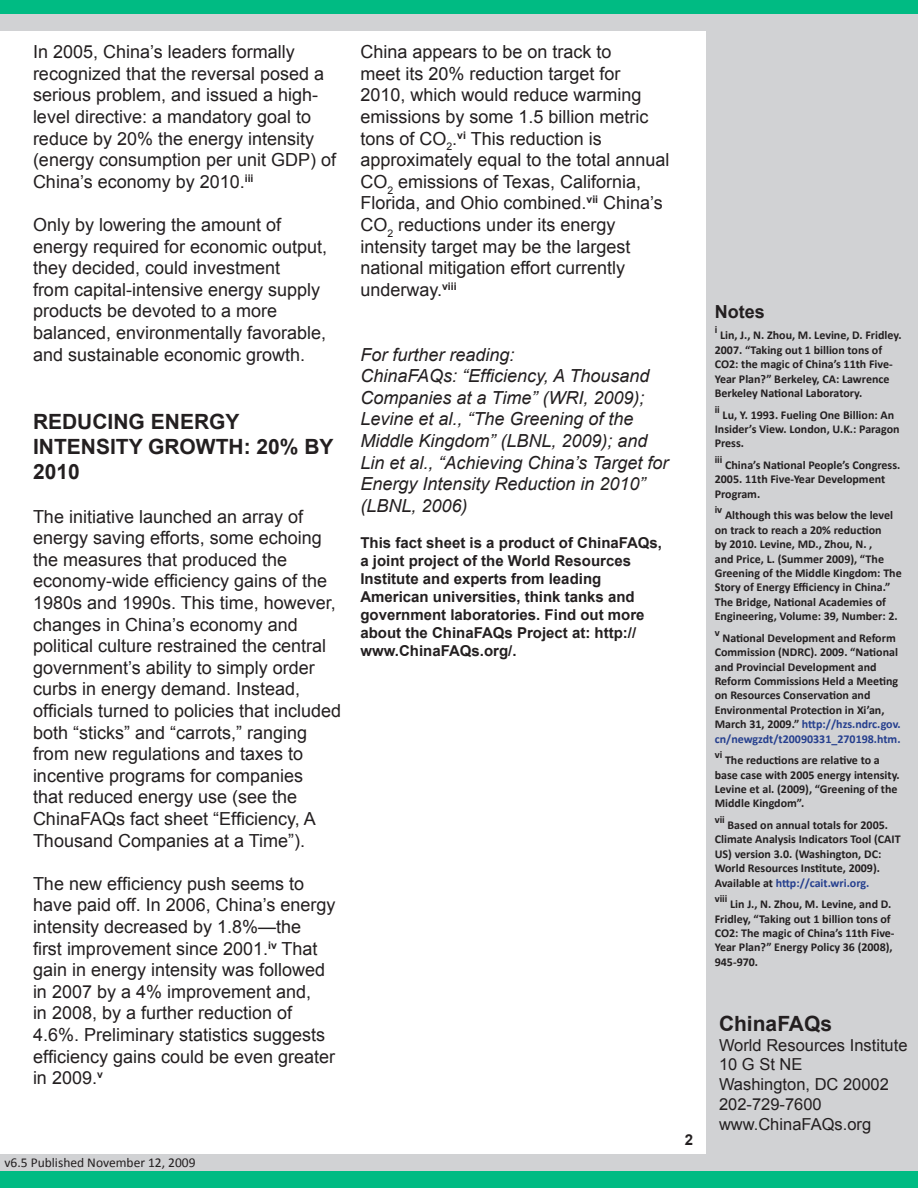
<style>
.page{position:relative;width:918px;height:1188px;background:#fff}
.page>*{position:absolute;margin:0;border:0;box-sizing:border-box;transform-origin:0 0}
.t1{font:700 21px/25.2px "Arial";color:#231f20}
.t2{font:18px/21.6px "Arial";color:#231f20}
.t3{font:italic 18px/21.6px "Arial";color:#231f20}
.t4{font:700 18px "Arial";color:#231f20}
.t5{font:16.5px "Arial";color:#231f20}
.t6{font:700 15px/18px "Arial";color:#231f20}
.t7{font:13.5px "Calibri";color:#231f20}
.t8{font:700 12px/14.4px "Calibri";color:#231f20}
.t9{font:700 10.5px "Calibri";color:#231f20}
.s1{color:#253f8e}
</style>
<div class="page">
<div style="left:1px;top:1154px;width:917px;height:18px;background:#d1d2d4"></div>
<div style="left:1px;top:14px;width:917px;height:16px;background:#d1d2d4"></div>
<div style="left:0;top:1171px;width:918px;height:17px;background:#00bb83"></div>
<div style="left:706px;top:29px;width:212px;height:1126px;background:#d1d2d4"></div>
<div style="left:0;top:0;width:918px;height:14px;background:#00bb83"></div>
<div style="left:714px;top:1016px;width:204px;height:156px;background:#d1d2d4"></div>
<p class="t2" style="left:33px;top:41px;width:305px">In 2005, China’s leaders formally recognized that the reversal posed a serious problem, and issued a high&shy;level directive: a mandatory goal to reduce by 20% the energy intensity (energy consumption per unit GDP) of China’s economy by 2010.<sup>iii</sup></p>
<p class="t2" style="left:33px;top:214px;width:296px">Only by lowering the amount of energy required for economic output, they decided, could investment<br>from capital-intensive energy supply products be devoted to a more balanced, environmentally favorable, and sustainable economic growth.</p>
<p class="t1" style="left:33px;top:410px;width:302px">Reducing Energy<br>Intensity Growth: 20% by<br>201 0</p>
<p class="t2" style="left:33px;top:506px;width:310px">The initiative launched an array of energy saving efforts, some echoing the measures that produced the economy-wide efficiency gains of the 1980s and 1990s. This time, however, changes in China’s economy and political culture restrained the central government’s ability to simply order curbs in energy demand. Instead, officials turned to policies that included both “sticks” and “carrots,” ranging from new regulations and taxes to incentive programs for companies<br>that reduced energy use (see the ChinaFAQs fact sheet “Efficiency, A Thousand Companies at a Time”).</p>
<p class="t2" style="left:33px;top:873px;width:304px">The new efficiency push seems to have paid off. In 2006, China’s energy intensity decreased by 1.8%—the<br>first improvement since 2001.<sup>iv</sup> That gain in energy intensity was followed in 2007 by a 4% improvement and,<br>in 2008, by a further reduction of 4.6%. Preliminary statistics suggests efficiency gains could be even greater in 2009.<sup>v</sup></p>
<p class="t2" style="left:360px;top:41px;width:311px">China appears to be on track to<br>meet its 20% reduction target for 2010, which would reduce warming emissions by some 1.5 billion metric tons of CO<sub>2</sub>.<sup>vi</sup> This reduction is approximately equal to the total annual CO<sub>2</sub> emissions of Texas, California, Florida, and Ohio combined.<sup>vii</sup> China’s CO<sub>2</sub> reductions under its energy intensity target may be the largest national mitigation effort currently underway.<sup>viii</sup></p>
<p class="t3" style="left:360px;top:344px;width:156px">For further reading:</p>
<p class="t3" style="left:360px;top:365px;width:310px">ChinaFAQs: “Efficiency, A Thousand<br>Companies at a Time” (WRI, 2009);<br>Levine et al., “The Greening of the<br>Middle Kingdom” (LBNL, 2009); and<br>Lin et al., “Achieving China’s Target for<br>Energy Intensity Reduction in 2010” (LBNL, 2006)</p>
<p class="t6" style="left:360px;top:534px;width:303px">This fact sheet is a product of ChinaFAQs, a joint project of the World Resources Institute and experts from leading American universities, think tanks and government laboratories. Find out more about the ChinaFAQs Project at: http:// www.ChinaFAQs.org/.</p>
<p class="t7" style="left:4px;top:1154px;width:193px">v6.5 Published November 12, 2009</p>
<p class="t4" style="left:715px;top:300px;width:52px">Notes</p>
<p class="t9" style="left:715px;top:323px;width:4px">i</p>
<p class="t8" style="left:715px;top:328px;width:188px;text-indent:5px">Lin, J., N. Zhou, M. Levine, D. Fridley.<br>2007. “Taking out 1 billion tons of CO2: the magic of China’s 11th Five-Year Plan?” Berkeley, CA: Lawrence Berkeley National Laboratory.</p>
<p class="t9" style="left:715px;top:403px;width:7px">ii</p>
<p class="t8" style="left:715px;top:407px;width:186px;text-indent:8px">Lu, Y. 1993. Fueling One Billion: An<br>Insider’s View. London, U.K.: Paragon<br>Press.</p>
<p class="t9" style="left:715px;top:453px;width:9px">iii</p>
<p class="t8" style="left:715px;top:457px;width:187px;text-indent:10px">China’s National People’s Congress.<br>2005. 11th Five-Year Development<br>Program.</p>
<p class="t9" style="left:715px;top:503px;width:9px">iv</p>
<p class="t8" style="left:715px;top:508px;width:189px;text-indent:10px">Although this was below the level on track to reach a 20% reduction<br>by 2010. Levine, MD., Zhou, N. ,<br>and Price, L. (Summer 2009), “The Greening of the Middle Kingdom: The Story of Energy Efficiency in China.” The Bridge, National Academies of Engineering, Volume: 39, Number: 2.</p>
<p class="t9" style="left:715px;top:626px;width:6px">v</p>
<p class="t8" style="left:715px;top:630px;width:187px;text-indent:8px">National Development and Reform Commission (NDRC). 2009. “National and Provincial Development and Reform Commissions Held a Meeting on Resources Conservation and Environmental Protection in Xi’an, March 31, 2009.” <span class="s1">http://hzs.ndrc.gov. cn/newgzdt/t20090331_270198.htm.</span></p>
<p class="t9" style="left:715px;top:748px;width:9px">vi</p>
<p class="t8" style="left:715px;top:753px;width:187px;text-indent:10px">The reductions are relative to a base case with 2005 energy intensity.<br>Levine et al. (2009), “Greening of the<br>Middle Kingdom”.</p>
<p class="t9" style="left:715px;top:813px;width:12px">vii</p>
<p class="t8" style="left:715px;top:817px;width:187px;text-indent:13px">Based on annual totals for 2005.<br>Climate Analysis Indicators Tool (CAIT US) version 3.0. (Washington, DC:<br>World Resources Institute, 2009).<br>Available at <span class="s1">http://cait.wri.org.</span></p>
<p class="t9" style="left:715px;top:892px;width:14px">viii</p>
<p class="t8" style="left:715px;top:897px;width:181px;text-indent:15px">Lin J., N. Zhou, M. Levine, and D.<br>Fridley, “Taking out 1 billion tons of<br>CO2: The magic of China’s 11th Five-<br>Year Plan?” Energy Policy 36 (2008),<br>945-970.</p>
<p class="t1" style="left:719px;top:1012px;width:115px">ChinaFAQs</p>
<p class="t5" style="left:719px;top:1034px;width:190px">World Resources Institute</p>
<p class="t5" style="left:719px;top:1054px;width:85px">10 G St NE</p>
<p class="t5" style="left:719px;top:1074px;width:171px">Washington, DC 20002</p>
<p class="t5" style="left:719px;top:1093px;width:104px">202-729-7600</p>
<p class="t5" style="left:719px;top:1113px;width:154px">www.ChinaFAQs.org</p>
</div>
